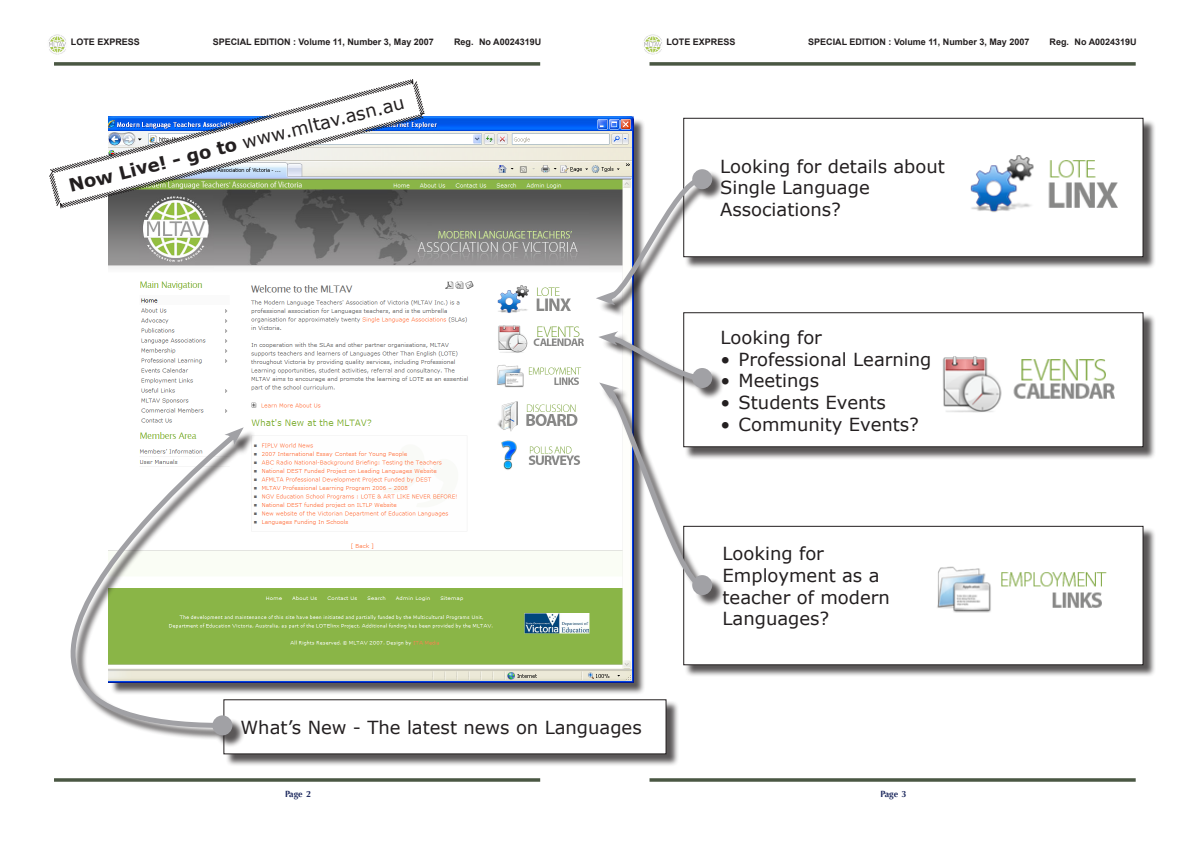
<style>
.page{position:relative;width:1191px;height:842px;background:#fff}
.page>*{position:absolute;margin:0;border:0;box-sizing:border-box;transform-origin:0 0}
.t1{font:18px/21.6px "Verdana";color:#231f20}
.t2{font:700 9px "Arial";color:#231f20}
.t3{font:700 9px "Optima";color:#202c60}
.s1{font-weight:700}
</style>
<div class="page">
<svg style="left:649px;top:62px;width:486px;height:4px;background:#606b59"></svg>
<svg style="left:649px;top:778px;width:486px;height:4px;background:#606b5a"></svg>
<img style="left:644px;top:35px;width:18px;height:20px">
<svg style="left:54px;top:62px;width:486px;height:4px;background:#606b59"></svg>
<svg style="left:54px;top:778px;width:486px;height:4px;background:#606b5a"></svg>
<img style="left:48px;top:35px;width:18px;height:20px">
<div style="left:684px;top:527px;width:476px;height:155px;background:#231f20;opacity:.75"></div>
<div style="left:683px;top:526px;width:460px;height:139px;background:#fff"></div>
<div style="left:683px;top:526px;width:460px;height:139px;border:1px solid #231f20"></div>
<div style="left:225px;top:701px;width:458px;height:70px;background:#231f20;opacity:.75"></div>
<div style="left:224px;top:700px;width:442px;height:54px;background:#fff"></div>
<div style="left:684px;top:314px;width:476px;height:150px;background:#231f20;opacity:.75"></div>
<div style="left:683px;top:313px;width:460px;height:134px;background:#fff"></div>
<div style="left:683px;top:312px;width:460px;height:135px;border:1px solid #231f20"></div>
<div style="left:684px;top:119px;width:476px;height:155px;background:#231f20;opacity:.75"></div>
<div style="left:683px;top:118px;width:460px;height:139px;background:#fff"></div>
<div style="left:683px;top:118px;width:460px;height:139px;border:1px solid #231f20"></div>
<div style="left:110px;top:118px;width:544px;height:581px;background:#231f20;opacity:.75"></div>
<img style="left:108px;top:117px;width:525px;height:566px">
<img style="left:937px;top:566px;width:170px;height:47px">
<img style="left:970px;top:155px;width:148px;height:57px">
<img style="left:942px;top:356px;width:173px;height:57px">
<div style="left:597px;top:171px;width:131px;height:151px;background:#231f20;opacity:.75"></div>
<svg style="left:596px;top:174px;width:111px;height:131px"></svg>
<div style="left:692px;top:169px;width:20px;height:20px;background:#a2a2a6;border-radius:50%"></div>
<div style="left:600px;top:333px;width:129px;height:72px;background:#231f20;opacity:.75"></div>
<div style="left:692px;top:368px;width:20px;height:20px;background:#a1a1a5;border-radius:50%"></div>
<div style="left:600px;top:384px;width:129px;height:228px;background:#231f20;opacity:.75"></div>
<svg style="left:598px;top:331px;width:109px;height:259px"></svg>
<div style="left:692px;top:575px;width:20px;height:20px;background:#a1a1a5;border-radius:50%"></div>
<div style="left:72px;top:429px;width:189px;height:323px;background:#231f20;opacity:.75"></div>
<svg style="left:70px;top:428px;width:172px;height:302px"></svg>
<svg style="left:224px;top:427px;width:20px;height:18px"></svg>
<div style="left:212px;top:715px;width:20px;height:20px;background:#a1a1a5;border-radius:50%"></div>
<svg style="left:49px;top:79px;width:377px;height:130px"></svg>
<p class="t2" style="left:71px;top:38px;width:71px">LOTE EXPRESS</p>
<p class="t2" style="left:213px;top:38px;width:223px">SPECIAL EDITION : Volume 11, Number 3, May 2007</p>
<p class="t2" style="left:454px;top:38px;width:89px">Reg. No A0024319U</p>
<p class="t1" style="left:66px;top:175px;width:346px;rotate:-14deg"><span class="s1">Now Live! - go to</span> www.mltav.asn.au</p>
<p class="t2" style="left:666px;top:38px;width:71px">LOTE EXPRESS</p>
<p class="t2" style="left:808px;top:38px;width:223px">SPECIAL EDITION : Volume 11, Number 3, May 2007</p>
<p class="t2" style="left:1049px;top:38px;width:89px">Reg. No A0024319U</p>
<p class="t1" style="left:720px;top:155px;width:226px">Looking for details about</p>
<p class="t1" style="left:720px;top:176px;width:151px">Single Language</p>
<p class="t1" style="left:720px;top:198px;width:122px">Associations?</p>
<p class="t1" style="left:240px;top:716px;width:403px">What’s New - The latest news on Languages</p>
<p class="t3" style="left:285px;top:790px;width:28px">Page 2</p>
<p class="t1" style="left:720px;top:326px;width:103px">Looking for</p>
<p class="t1" style="left:720px;top:348px;width:212px">• Professional Learning</p>
<p class="t1" style="left:720px;top:369px;width:100px">• Meetings</p>
<p class="t1" style="left:720px;top:391px;width:167px">• Students Events</p>
<p class="t1" style="left:720px;top:413px;width:200px">• Community Events?</p>
<p class="t1" style="left:722px;top:542px;width:169px">Looking for<br>Employment as a teacher of modern<br>Languages?</p>
<p class="t3" style="left:880px;top:790px;width:28px">Page 3</p>
</div>
